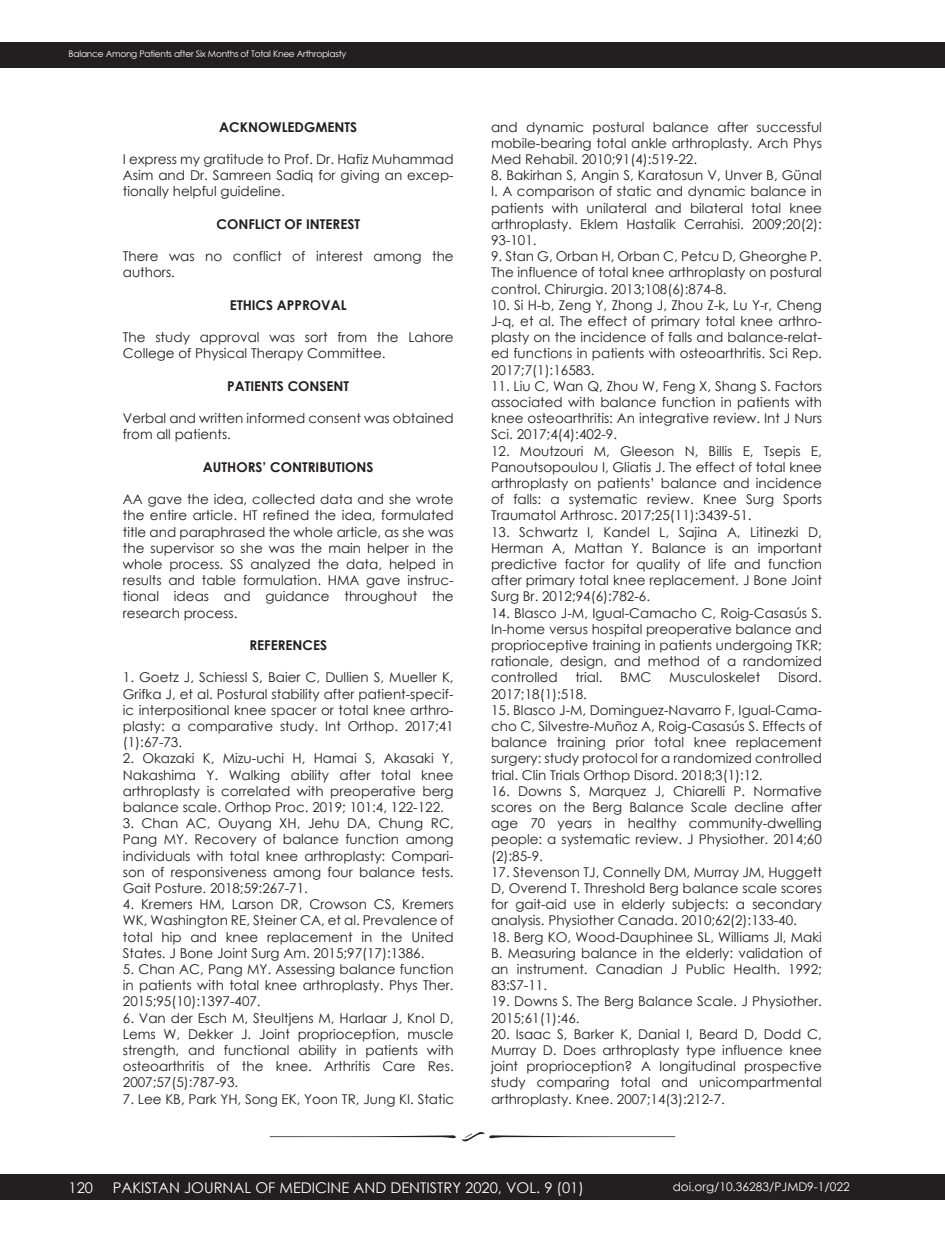
<style>
.page{position:relative;width:945px;height:1242px;background:#fff}
.page>*{position:absolute;margin:0;border:0;box-sizing:border-box;transform-origin:0 0}
.t1{font:14.7px "Century Gothic";color:#fff}
.t2{font:13.5px/16.2px "Century Gothic";color:#231f20;text-align:justify}
.t3{font:700 13.5px "Century Gothic";color:#231f20}
.t4{font:12px "Century Gothic";color:#fff}
.t5{font:9px "Century Gothic";letter-spacing:-.025em;color:#fff}
</style>
<div class="page">
<svg style="left:270px;top:1132px;width:405px;height:9px"></svg>
<div style="left:0;top:42px;width:945px;height:26px;background:#231f20"></div>
<div style="left:0;top:1174px;width:945px;height:26px;background:#231f20"></div>
<p class="t5" style="left:69px;top:48px;width:279px">Balance Among Patients after Six Months of Total Knee Arthroplasty</p>
<p class="t3" style="left:219px;top:118px;width:139px">ACKNOWLEDGMENTS</p>
<p class="t2" style="left:123px;top:151px;width:332px">I express my gratitude to Prof. Dr. Hafiz Muhammad Asim and Dr. Samreen Sadiq for giving an excep&shy;tionally helpful guideline.</p>
<p class="t3" style="left:216px;top:215px;width:145px">CONFLICT OF INTEREST</p>
<p class="t2" style="left:123px;top:248px;width:332px">There was no conflict of interest among the authors.</p>
<p class="t3" style="left:230px;top:296px;width:118px">ETHICS APPROVAL</p>
<p class="t2" style="left:123px;top:329px;width:332px">The study approval was sort from the Lahore<br>College of Physical Therapy Committee.</p>
<p class="t3" style="left:227px;top:377px;width:124px">PATIENTS CONSENT</p>
<p class="t2" style="left:123px;top:410px;width:332px">Verbal and written informed consent was obtained from all patients.</p>
<p class="t3" style="left:203px;top:458px;width:172px">AUTHORS’ CONTRIBUTIONS</p>
<p class="t2" style="left:123px;top:491px;width:332px">AA gave the idea, collected data and she wrote the entire article. HT refined the idea, formulated title and paraphrased the whole article, as she was the supervisor so she was the main helper in the whole process. SS analyzed the data, helped in results and table formulation. HMA gave instruc&shy;tional ideas and guidance throughout the research process.</p>
<p class="t3" style="left:249px;top:636px;width:79px">REFERENCES</p>
<p class="t2" style="left:123px;top:669px;width:332px">1. Goetz J, Schiessl S, Baier C, Dullien S, Mueller K, Grifka J, et al. Postural stability after patient-specif&shy;ic interpositional knee spacer or total knee arthro&shy;plasty: a comparative study. Int Orthop. 2017;41 (1):67-73.</p>
<p class="t2" style="left:123px;top:750px;width:332px">2. Okazaki K, Mizu-uchi H, Hamai S, Akasaki Y, Nakashima Y. Walking ability after total knee arthroplasty is correlated with preoperative berg balance scale. Orthop Proc. 2019; 101:4, 122-122.</p>
<p class="t2" style="left:123px;top:815px;width:332px">3. Chan AC, Ouyang XH, Jehu DA, Chung RC, Pang MY. Recovery of balance function among individuals with total knee arthroplasty: Compari&shy;son of responsiveness among four balance tests.<br>Gait Posture. 2018;59:267-71.</p>
<p class="t2" style="left:123px;top:896px;width:332px">4. Kremers HM, Larson DR, Crowson CS, Kremers WK, Washington RE, Steiner CA, et al. Prevalence of total hip and knee replacement in the United States. J Bone Joint Surg Am. 2015;97(17):1386.</p>
<p class="t2" style="left:123px;top:961px;width:332px">5. Chan AC, Pang MY. Assessing balance function in patients with total knee arthroplasty. Phys Ther.<br>2015;95(10):1397-407.</p>
<p class="t2" style="left:123px;top:1009px;width:332px">6. Van der Esch M, Steultjens M, Harlaar J, Knol D, Lems W, Dekker J. Joint proprioception, muscle strength, and functional ability in patients with osteoarthritis of the knee. Arthritis Care Res.<br>2007;57(5):787-93.</p>
<p class="t2" style="left:123px;top:1090px;width:333px">7. Lee KB, Park YH, Song EK, Yoon TR, Jung KI. Static</p>
<p class="t2" style="left:491px;top:118px;width:332px">and dynamic postural balance after successful mobile-bearing total ankle arthroplasty. Arch Phys Med Rehabil. 2010;91(4):519-22.</p>
<p class="t2" style="left:491px;top:167px;width:332px">8. Bakirhan S, Angin S, Karatosun V, Unver B, Günal I. A comparison of static and dynamic balance in patients with unilateral and bilateral total knee arthroplasty. Eklem Hastalik Cerrahisi. 2009;20(2):<br>93-101.</p>
<p class="t2" style="left:491px;top:248px;width:332px">9. Stan G, Orban H, Orban C, Petcu D, Gheorghe P.<br>The influence of total knee arthroplasty on postural control. Chirurgia. 2013;108(6):874-8.</p>
<p class="t2" style="left:491px;top:296px;width:332px">10. Si H-b, Zeng Y, Zhong J, Zhou Z-k, Lu Y-r, Cheng J-q, et al. The effect of primary total knee arthro&shy;plasty on the incidence of falls and balance-relat&shy;ed functions in patients with osteoarthritis. Sci Rep.<br>2017;7(1):16583.</p>
<p class="t2" style="left:491px;top:377px;width:332px">11. Liu C, Wan Q, Zhou W, Feng X, Shang S. Factors associated with balance function in patients with knee osteoarthritis: An integrative review. Int J Nurs Sci. 2017;4(4):402-9.</p>
<p class="t2" style="left:491px;top:442px;width:332px">12. Moutzouri M, Gleeson N, Billis E, Tsepis E, Panoutsopoulou I, Gliatis J. The effect of total knee arthroplasty on patients’ balance and incidence of falls: a systematic review. Knee Surg Sports Traumatol Arthrosc. 2017;25(11):3439-51.</p>
<p class="t2" style="left:491px;top:523px;width:332px">13. Schwartz I, Kandel L, Sajina A, Litinezki D, Herman A, Mattan Y. Balance is an important predictive factor for quality of life and function after primary total knee replacement. J Bone Joint Surg Br. 2012;94(6):782-6.</p>
<p class="t2" style="left:491px;top:604px;width:332px">14. Blasco J-M, Igual-Camacho C, Roig-Casasús S.<br>In-home versus hospital preoperative balance and proprioceptive training in patients undergoing TKR; rationale, design, and method of a randomized controlled</p>
<p class="t2" style="left:576px;top:669px;width:29px">trial.</p>
<p class="t2" style="left:620px;top:669px;width:33px">BMC</p>
<p class="t2" style="left:669px;top:669px;width:93px">Musculoskelet</p>
<p class="t2" style="left:778px;top:669px;width:45px">Disord.</p>
<p class="t2" style="left:491px;top:685px;width:97px">2017;18(1):518.</p>
<p class="t2" style="left:491px;top:701px;width:332px">15. Blasco J-M, Dominguez-Navarro F, Igual-Cama&shy;cho C, Silvestre-Muñoz A, Roig-Casasús S. Effects of balance training prior total knee replacement surgery: study protocol for a randomized controlled trial. Clin Trials Orthop Disord. 2018;3(1):12.</p>
<p class="t2" style="left:491px;top:782px;width:332px">16. Downs S, Marquez J, Chiarelli P. Normative scores on the Berg Balance Scale decline after age 70 years in healthy community-dwelling people: a systematic review. J Physiother. 2014;60 (2):85-9.</p>
<p class="t2" style="left:491px;top:863px;width:332px">17. Stevenson TJ, Connelly DM, Murray JM, Huggett D, Overend T. Threshold Berg balance scale scores for gait-aid use in elderly subjects: a secondary analysis. Physiother Canada. 2010;62(2):133-40.</p>
<p class="t2" style="left:491px;top:928px;width:332px">18. Berg KO, Wood-Dauphinee SL, Williams JI, Maki B. Measuring balance in the elderly: validation of an instrument. Canadian J Public Health. 1992; 83:S7-11.</p>
<p class="t2" style="left:491px;top:993px;width:332px">19. Downs S. The Berg Balance Scale. J Physiother.<br>2015;61(1):46.</p>
<p class="t2" style="left:491px;top:1025px;width:332px">20. Isaac S, Barker K, Danial I, Beard D, Dodd C, Murray D. Does arthroplasty type influence knee joint proprioception? A longitudinal prospective study comparing total and unicompartmental arthroplasty. Knee. 2007;14(3):212-7.</p>
<p class="t1" style="left:69px;top:1178px;width:26px">120</p>
<p class="t1" style="left:113px;top:1178px;width:473px">PAKISTAN JOURNAL OF MEDICINE AND DENTISTRY 2020, VOL. 9 (01)</p>
<p class="t4" style="left:673px;top:1178px;width:179px">doi.org/10.36283/PJMD9-1/022</p>
</div>
